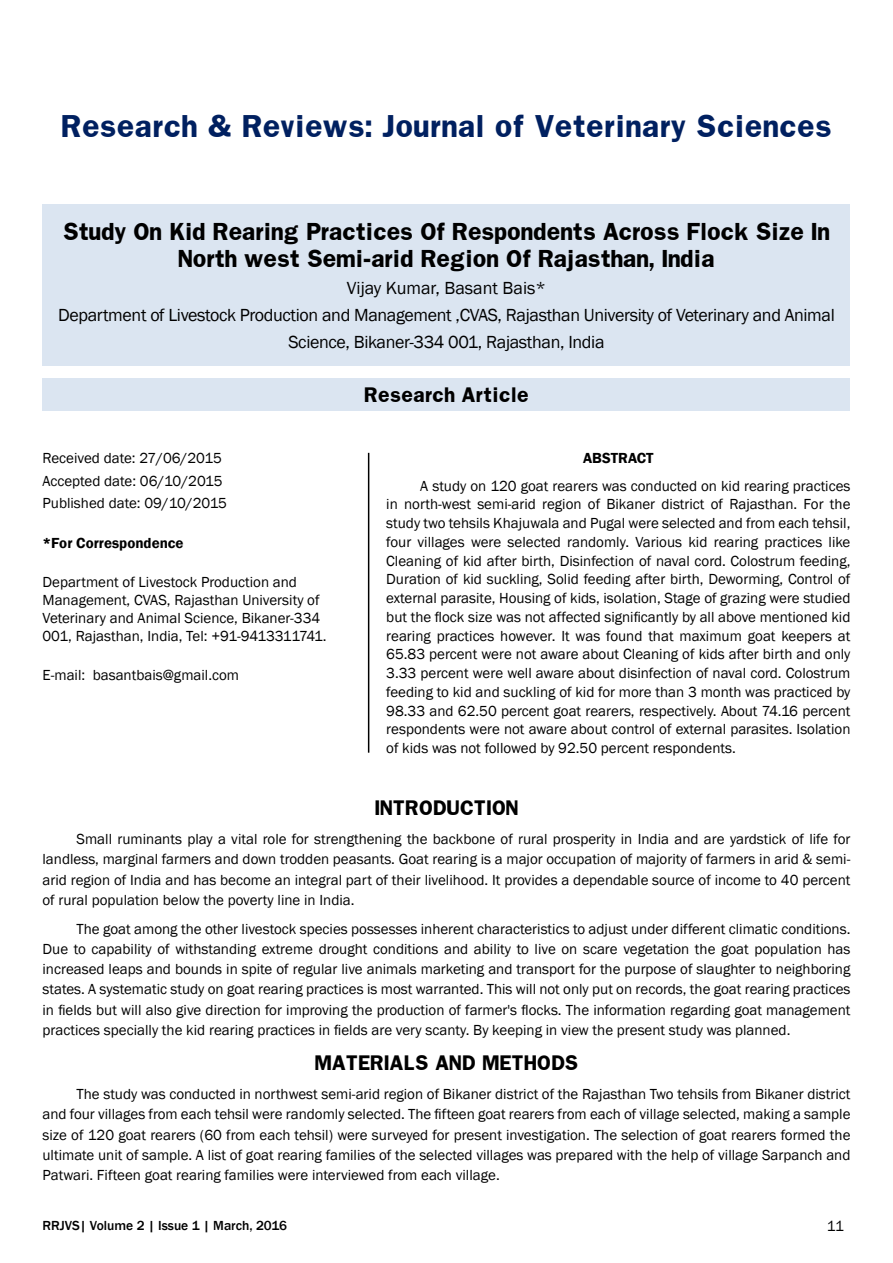
<style>
.page{position:relative;width:893px;height:1263px;background:#fff}
.page>*{position:absolute;margin:0;border:0;box-sizing:border-box;transform-origin:0 0}
.t1{font:700 27px "Franklin";color:#002060}
.t2{font:700 21px/27px "Franklin";letter-spacing:-.02em;color:#000;text-align:center}
.t3{font:18px/27px "Franklin Gothic";letter-spacing:-.02em;color:#000;text-align:center}
.t4{font:700 18px "Franklin";color:#000}
.t5{font:15px/18.8px "Franklin Gothic";color:#000;text-align:justify}
.t6{font:600 15px "Franklin Gothic";color:#000}
.t7{font:500 13.5px "Franklin Gothic";color:#000}
</style>
<div class="page">
<div style="left:43px;top:204px;width:807px;height:161px;background:#dbe5f1"></div>
<div style="left:43px;top:378px;width:807px;height:32px;background:#dbe5f1"></div>
<hr style="left:368px;top:453px;width:1px;height:300px;background:#000">
<h1 class="t1" style="left:61px;top:108px;width:772px">Research &amp; Reviews: Journal of Veterinary Sciences</h1>
<h2 class="t2" style="left:63px;top:218px;width:769px">Study On Kid Rearing Practices Of Respondents Across Flock Size In<br>North west Semi-arid Region Of Rajasthan, India</h2>
<p class="t3" style="left:58px;top:275px;width:778px">Vijay Kumar, Basant Bais*<br>Department of Livestock Production and Management ,CVAS, Rajasthan University of Veterinary and Animal<br>Science, Bikaner-334 001, Rajasthan, India</p>
<p class="t4" style="left:364px;top:382px;width:166px">Research Article</p>
<p class="t5" style="left:43px;top:447px;width:186px;line-height:22.5px;text-align:left">Received date: 27/06/2015<br>Accepted date: 06/10/2015<br>Published date: 09/10/2015</p>
<p class="t6" style="left:43px;top:533px;width:143px">*For Correspondence</p>
<p class="t5" style="left:43px;top:573px;width:286px;line-height:18px;text-align:left">Department of Livestock Production and Management, CVAS, Rajasthan University of Veterinary and Animal Science, Bikaner-334<br>001, Rajasthan, India, Tel: +91-9413311741.</p>
<p class="t5" style="left:43px;top:666px;width:198px">E-mail: basantbais@gmail.com</p>
<p class="t6" style="left:583px;top:449px;width:72px">ABSTRACT</p>
<p class="t5" style="left:386px;top:477px;width:466px;text-indent:34px">A study on 120 goat rearers was conducted on kid rearing practices in north-west semi-arid region of Bikaner district of Rajasthan. For the study two tehsils Khajuwala and Pugal were selected and from each tehsil, four villages were selected randomly. Various kid rearing practices like Cleaning of kid after birth, Disinfection of naval cord. Colostrum feeding, Duration of kid suckling, Solid feeding after birth, Deworming, Control of external parasite, Housing of kids, isolation, Stage of grazing were studied but the flock size was not affected significantly by all above mentioned kid rearing practices however. It was found that maximum goat keepers at 65.83 percent were not aware about Cleaning of kids after birth and only 3.33 percent were well aware about disinfection of naval cord. Colostrum feeding to kid and suckling of kid for more than 3 month was practiced by 98.33 and 62.50 percent goat rearers, respectively. About 74.16 percent respondents were not aware about control of external parasites. Isolation of kids was not followed by 92.50 percent respondents.</p>
<p class="t4" style="left:374px;top:796px;width:146px">INTRODUCTION</p>
<p class="t5" style="left:43px;top:829px;width:809px;line-height:20.2px;text-indent:34px">Small ruminants play a vital role for strengthening the backbone of rural prosperity in India and are yardstick of life for landless, marginal farmers and down trodden peasants. Goat rearing is a major occupation of majority of farmers in arid &amp; semi&shy;arid region of India and has become an integral part of their livelihood. It provides a dependable source of income to 40 percent of rural population below the poverty line in India.</p>
<p class="t5" style="left:43px;top:919px;width:809px;line-height:20.2px;text-indent:34px">The goat among the other livestock species possesses inherent characteristics to adjust under different climatic conditions.<br>Due to capability of withstanding extreme drought conditions and ability to live on scare vegetation the goat population has increased leaps and bounds in spite of regular live animals marketing and transport for the purpose of slaughter to neighboring states. A systematic study on goat rearing practices is most warranted. This will not only put on records, the goat rearing practices in fields but will also give direction for improving the production of farmer's flocks. The information regarding goat management practices specially the kid rearing practices in fields are very scanty. By keeping in view the present study was planned.</p>
<p class="t4" style="left:314px;top:1051px;width:266px">MATERIALS AND METHODS</p>
<p class="t5" style="left:43px;top:1084px;width:809px;line-height:20.2px;text-indent:34px">The study was conducted in northwest semi-arid region of Bikaner district of the Rajasthan Two tehsils from Bikaner district and four villages from each tehsil were randomly selected. The fifteen goat rearers from each of village selected, making a sample size of 120 goat rearers (60 from each tehsil) were surveyed for present investigation. The selection of goat rearers formed the ultimate unit of sample. A list of goat rearing families of the selected villages was prepared with the help of village Sarpanch and Patwari. Fifteen goat rearing families were interviewed from each village.</p>
<p class="t7" style="left:43px;top:1217px;width:246px">RRJVS| Volume 2 | Issue 1 | March, 2016</p>
<p class="t5" style="left:827px;top:1217px;width:19px">11</p>
</div>
